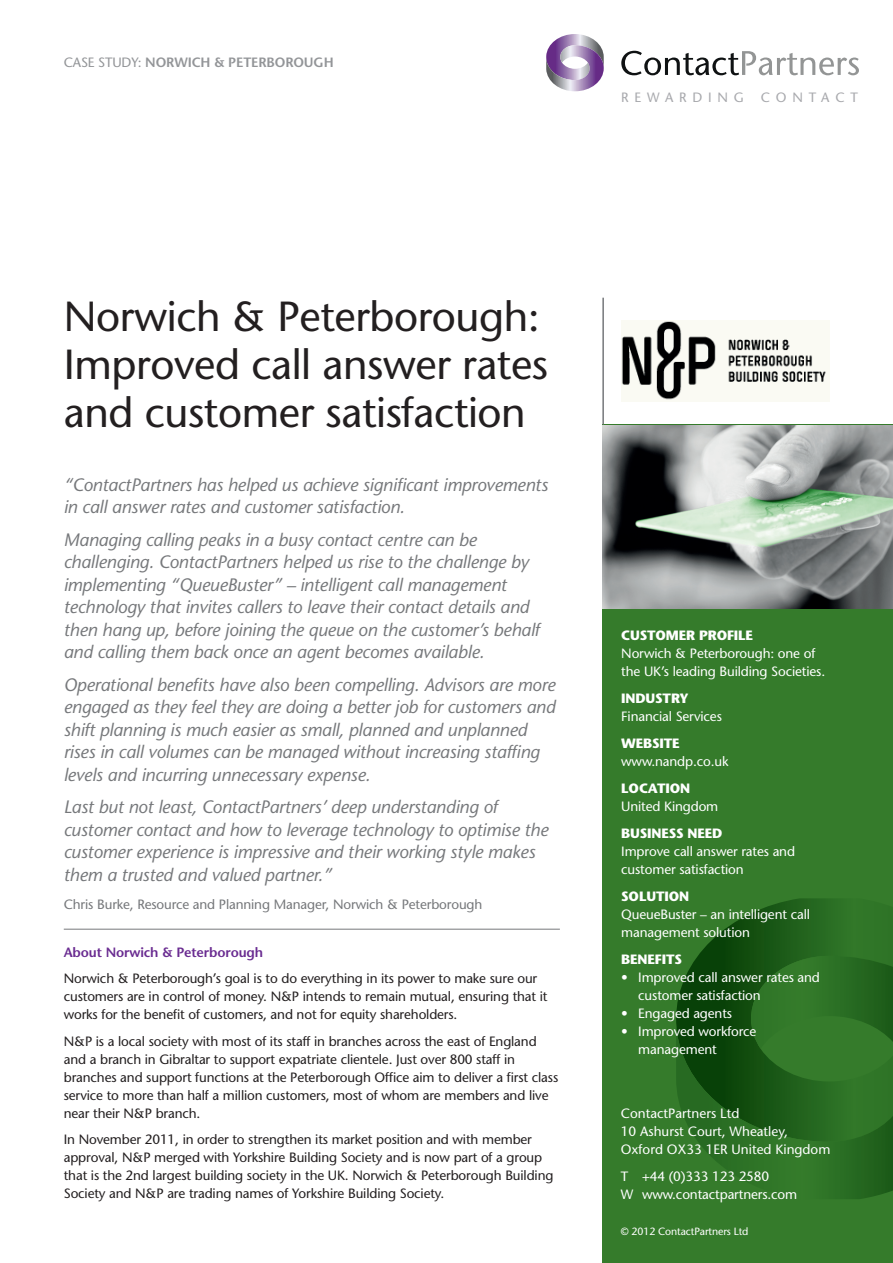
<style>
.page{position:relative;width:893px;height:1263px;background:#fff}
.page>*{position:absolute;margin:0;border:0;box-sizing:border-box;transform-origin:0 0}
.t1{font:42px/48px "Stone Sans";letter-spacing:-.01em;color:#231f20}
.t2{font:italic 18px/22.5px "Stone Sans";letter-spacing:-.01em;color:#76787b}
.t3{font:13.5px/18px "Stone Sans";letter-spacing:-.01em;color:#231f20}
.t4{font:13.5px/18px "Stone Sans";letter-spacing:-.01em;color:#fff}
.t5{font:700 13.5px "Stone Sans";letter-spacing:-.01em;color:#fff}
.t6{font:13.5px "Stone Sans";letter-spacing:-.01em;color:#76787b}
.t7{font:600 13.5px "Stone Sans";letter-spacing:-.01em;color:#939598}
.t8{font:600 13.5px "Stone Sans";letter-spacing:-.01em;color:#6a2c91}
.t9{font:13.5px "Stone Sans";letter-spacing:.43em;color:#a8a9ad}
.t10{font:10.5px "Stone Sans";letter-spacing:-.01em;color:#fff}
.s1{font-weight:400}
</style>
<div class="page">
<svg style="left:546px;top:34px;width:58px;height:57px"></svg>
<svg style="left:621px;top:51px;width:238px;height:24px"></svg>
<div style="left:602px;top:424px;width:291px;height:839px;background:#357b2b"></div>
<hr style="left:602px;top:298px;width:2px;height:126px;background:#76787b">
<svg style="left:698px;top:898px;width:140px;height:58px"></svg>
<svg style="left:676px;top:956px;width:217px;height:243px"></svg>
<hr style="left:64px;top:929px;width:496px;height:1px;background:#76787b">
<img style="left:602px;top:425px;width:291px;height:184px">
<img style="left:621px;top:321px;width:208px;height:80px">
<p class="t7" style="left:64px;top:54px;width:271px"><span class="s1">CASE STUDY:</span> NORWICH &amp; PETERBOROUGH</p>
<p class="t9" style="left:621px;top:89px;width:124px">REWARDING</p>
<p class="t9" style="left:761px;top:89px;width:99px">CONTACT</p>
<h1 class="t1" style="left:64px;top:292px;width:486px">Norwich &amp; Peterborough:<br>Improved call answer rates and customer satisfaction</h1>
<p class="t2" style="left:64px;top:473px;width:486px">“ContactPartners has helped us achieve significant improvements in call answer rates and customer satisfaction.</p>
<p class="t2" style="left:64px;top:528px;width:477px">Managing calling peaks in a busy contact centre can be challenging. ContactPartners helped us rise to the challenge by implementing “QueueBuster” – intelligent call management technology that invites callers to leave their contact details and then hang up, before joining the queue on the customer’s behalf and calling them back once an agent becomes available.</p>
<p class="t2" style="left:64px;top:673px;width:493px">Operational benefits have also been compelling. Advisors are more engaged as they feel they are doing a better job for customers and shift planning is much easier as small, planned and unplanned rises in call volumes can be managed without increasing staffing levels and incurring unnecessary expense.</p>
<p class="t2" style="left:64px;top:795px;width:486px">Last but not least, ContactPartners’ deep understanding of customer contact and how to leverage technology to optimise the customer experience is impressive and their working style makes them a trusted and valued partner.”</p>
<p class="t6" style="left:64px;top:895px;width:420px">Chris Burke, Resource and Planning Manager, Norwich &amp; Peterborough</p>
<p class="t8" style="left:64px;top:944px;width:201px">About Norwich &amp; Peterborough</p>
<p class="t3" style="left:64px;top:969px;width:485px">Norwich &amp; Peterborough’s goal is to do everything in its power to make sure our customers are in control of money. N&amp;P intends to remain mutual, ensuring that it works for the benefit of customers, and not for equity shareholders.</p>
<p class="t3" style="left:64px;top:1032px;width:496px">N&amp;P is a local society with most of its staff in branches across the east of England and a branch in Gibraltar to support expatriate clientele. Just over 800 staff in branches and support functions at the Peterborough Office aim to deliver a first class service to more than half a million customers, most of whom are members and live near their N&amp;P branch.</p>
<p class="t3" style="left:64px;top:1130px;width:491px">In November 2011, in order to strengthen its market position and with member approval, N&amp;P merged with Yorkshire Building Society and is now part of a group that is the 2nd largest building society in the UK. Norwich &amp; Peterborough Building Society and N&amp;P are trading names of Yorkshire Building Society.</p>
<p class="t5" style="left:621px;top:627px;width:133px">CUSTOMER PROFILE</p>
<p class="t4" style="left:621px;top:644px;width:205px">Norwich &amp; Peterborough: one of the UK’s leading Building Societies.</p>
<p class="t5" style="left:621px;top:690px;width:69px">INDUSTRY</p>
<p class="t4" style="left:621px;top:707px;width:102px">Financial Services</p>
<p class="t5" style="left:621px;top:735px;width:60px">WEBSITE</p>
<p class="t4" style="left:621px;top:752px;width:109px">www.nandp.co.uk</p>
<p class="t5" style="left:621px;top:780px;width:70px">LOCATION</p>
<p class="t4" style="left:621px;top:797px;width:99px">United Kingdom</p>
<p class="t5" style="left:621px;top:825px;width:103px">BUSINESS NEED</p>
<p class="t4" style="left:621px;top:842px;width:175px">Improve call answer rates and customer satisfaction</p>
<p class="t5" style="left:621px;top:888px;width:69px">SOLUTION</p>
<p class="t4" style="left:621px;top:905px;width:190px">QueueBuster – an intelligent call management solution</p>
<p class="t5" style="left:621px;top:951px;width:62px">BENEFITS</p>
<p class="t4" style="left:638px;top:968px;width:183px;text-indent:-17px">• Improved call answer rates and customer satisfaction</p>
<p class="t4" style="left:621px;top:1004px;width:112px">• Engaged agents</p>
<p class="t4" style="left:638px;top:1022px;width:120px;text-indent:-17px">• Improved workforce management</p>
<p class="t4" style="left:621px;top:1104px;width:211px">ContactPartners Ltd<br>10 Ashurst Court, Wheatley,<br>Oxford OX33 1ER United Kingdom</p>
<p class="t4" style="left:621px;top:1167px;width:178px">T +44 (0)333 123 2580<br>W www.contactpartners.com</p>
<p class="t10" style="left:621px;top:1225px;width:129px">© 2012 ContactPartners Ltd</p>
</div>
